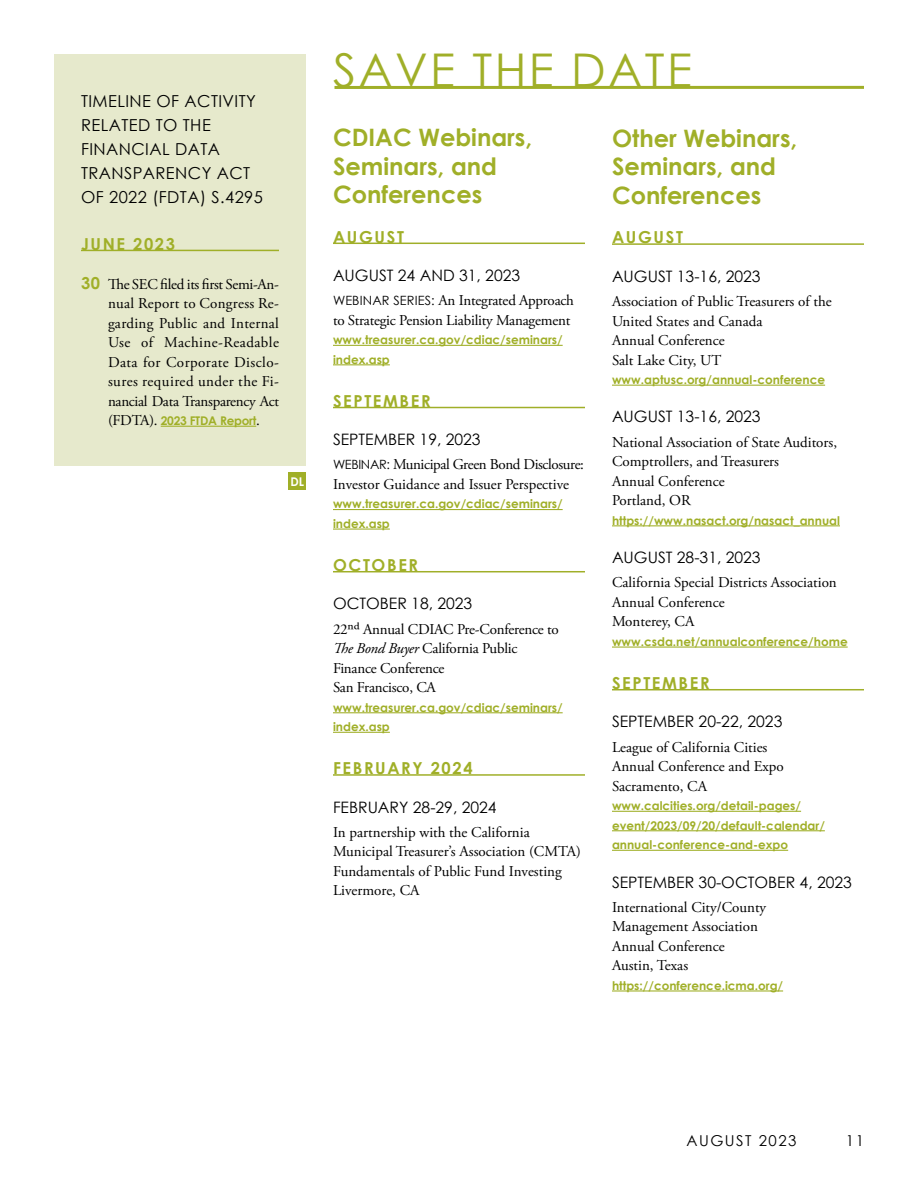
<style>
.page{position:relative;width:918px;height:1188px;background:#fff}
.page>*{position:absolute;margin:0;border:0;box-sizing:border-box;transform-origin:0 0}
.M_Masthead{font:46.5px "Century Gothic";letter-spacing:.05em;color:#a0af28}
.M_Head{font:700 24px/28.8px "Century Gothic";color:#a0af28}
.M_Subhead_1{font:16.5px/24px "Century Gothic";letter-spacing:.025em;color:#000}
.M_Save_the_Date_Subhead_1{font:700 16.5px "Century Gothic";letter-spacing:.1em;color:#a0af28}
.M_Save_the_Date_Subhead_2{font:15.75px "Century Gothic";color:#000}
.M_Body_No_Justify{font:15px/19.5px "Adobe Garamond Pro";color:#000}
.M_Dodd-Frank_Bullets-_no_rule{font:15px/19.5px "Adobe Garamond Pro";letter-spacing:.02em;color:#000;text-align:justify}
.t1{font:15px "Century Gothic";letter-spacing:.1em;color:#000}
.M_Body_No_Justify-2{font:700 12px/19.5px "Century Gothic";color:#a0af28}
.M_Dodd-Frank_Bullets-_no_rule-2{font:700 12px "Century Gothic";letter-spacing:-.02em;color:#a0af28}
.t2{font:700 12px "Century Gothic";color:#fff}
.s1{font-family:"Century Gothic";font-weight:700;font-size:16.5px;color:#a0af28}
.s2{font-family:"Adobe Garamond Pro";font-weight:400;font-size:15px;color:#000}
.s3{font-family:"Century Gothic";font-size:12.75px}
.s4{font-style:italic}
</style>
<div class="page">
<hr style="left:334px;top:86px;width:530px;height:3px;background:#a0af28">
<hr style="left:612px;top:243px;width:252px;height:2px;background:#a0af28">
<hr style="left:612px;top:385px;width:213px;height:1px;background:#a0af28">
<hr style="left:612px;top:525px;width:228px;height:1px;background:#a0af28">
<hr style="left:612px;top:647px;width:236px;height:1px;background:#a0af28">
<hr style="left:612px;top:689px;width:252px;height:1px;background:#a0af28">
<hr style="left:612px;top:811px;width:189px;height:1px;background:#a0af28">
<hr style="left:612px;top:830px;width:213px;height:1px;background:#a0af28">
<hr style="left:612px;top:850px;width:176px;height:1px;background:#a0af28">
<hr style="left:612px;top:990px;width:171px;height:2px;background:#a0af28">
<hr style="left:333px;top:243px;width:252px;height:1px;background:#a0af28">
<hr style="left:333px;top:345px;width:230px;height:1px;background:#a0af28">
<hr style="left:333px;top:364px;width:57px;height:1px;background:#a0af28">
<hr style="left:333px;top:407px;width:252px;height:1px;background:#a0af28">
<hr style="left:333px;top:509px;width:230px;height:1px;background:#a0af28">
<hr style="left:333px;top:529px;width:57px;height:1px;background:#a0af28">
<hr style="left:333px;top:571px;width:252px;height:1px;background:#a0af28">
<hr style="left:333px;top:712px;width:230px;height:1px;background:#a0af28">
<hr style="left:333px;top:732px;width:57px;height:1px;background:#a0af28">
<hr style="left:333px;top:774px;width:252px;height:2px;background:#a0af28">
<div style="left:54px;top:54px;width:252px;height:412px;background:#e6e9cc"></div>
<hr style="left:81px;top:250px;width:198px;height:1px;background:#a0af28">
<hr style="left:161px;top:426px;width:95px;height:1px;background:#a0af28">
<div style="left:288px;top:472px;width:18px;height:18px;background:#a0af28"></div>
<p class="M_Subhead_1" style="left:81px;top:89px;width:183px">TIMELINE OF ACTIVITY<br>RELATED TO THE<br>FINANCIAL DATA<br>TRANSPARENCY ACT<br>OF 2022 (FDTA) S.4295</p>
<p class="M_Save_the_Date_Subhead_1" style="left:81px;top:231px;width:96px">JUNE 2023</p>
<p class="M_Dodd-Frank_Bullets-_no_rule" style="left:108px;top:275px;width:173px;text-indent:-27px"><span class="s1">30</span> The SEC filed its first Semi-An&shy;nual Report to Congress Re&shy;garding Public and Internal Use of Machine-Readable Data for Corporate Disclo&shy;sures required under the Fi&shy;nancial Data Transparency Act</p>
<p class="M_Dodd-Frank_Bullets-_no_rule-2" style="left:108px;top:412px;width:154px"><span class="s2">(FDTA).</span> 2023 FTDA Report<span class="s2">.</span></p>
<p class="t2" style="left:290px;top:472px;width:15px">DL</p>
<p class="M_Masthead" style="left:333px;top:38px;width:361px">SAVE THE DATE</p>
<p class="M_Head" style="left:333px;top:122px;width:201px">CDIAC Webinars,<br>Seminars, and<br>Conferences</p>
<p class="M_Save_the_Date_Subhead_1" style="left:333px;top:224px;width:72px">AUGUST</p>
<p class="M_Save_the_Date_Subhead_2" style="left:333px;top:264px;width:189px">AUGUST 24 AND 31, 2023</p>
<p class="M_Body_No_Justify" style="left:333px;top:291px;width:243px"><span class="s3">WEBINAR SERIES:</span> An Integrated Approach to Strategic Pension Liability Management</p>
<p class="M_Body_No_Justify-2" style="left:333px;top:330px;width:231px">www.treasurer.ca.gov/cdiac/seminars/ index.asp</p>
<p class="M_Save_the_Date_Subhead_1" style="left:333px;top:388px;width:99px">SEPTEMBER</p>
<p class="M_Save_the_Date_Subhead_2" style="left:333px;top:428px;width:149px">SEPTEMBER 19, 2023</p>
<p class="M_Body_No_Justify" style="left:333px;top:455px;width:253px"><span class="s3">WEBINAR:</span> Municipal Green Bond Disclosure:<br>Investor Guidance and Issuer Perspective</p>
<p class="M_Body_No_Justify-2" style="left:333px;top:494px;width:231px">www.treasurer.ca.gov/cdiac/seminars/ index.asp</p>
<p class="M_Save_the_Date_Subhead_1" style="left:333px;top:552px;width:87px">OCTOBER</p>
<p class="M_Save_the_Date_Subhead_2" style="left:333px;top:593px;width:141px">OCTOBER 18, 2023</p>
<p class="M_Body_No_Justify" style="left:333px;top:620px;width:227px">22nd Annual CDIAC Pre-Conference to<br><span class="s4">The Bond Buyer</span> California Public<br>Finance Conference<br>San Francisco, CA</p>
<p class="M_Body_No_Justify-2" style="left:333px;top:697px;width:231px">www.treasurer.ca.gov/cdiac/seminars/ index.asp</p>
<p class="M_Save_the_Date_Subhead_1" style="left:333px;top:756px;width:141px">FEBRUARY 2024</p>
<p class="M_Save_the_Date_Subhead_2" style="left:333px;top:796px;width:165px">FEBRUARY 28-29, 2024</p>
<p class="M_Body_No_Justify" style="left:333px;top:823px;width:250px">In partnership with the California Municipal Treasurer’s Association (CMTA)<br>Fundamentals of Public Fund Investing Livermore, CA</p>
<p class="M_Head" style="left:612px;top:122px;width:187px">Other Webinars,<br>Seminars, and<br>Conferences</p>
<p class="M_Save_the_Date_Subhead_1" style="left:612px;top:225px;width:72px">AUGUST</p>
<p class="M_Save_the_Date_Subhead_2" style="left:612px;top:265px;width:150px">AUGUST 13-16, 2023</p>
<p class="M_Body_No_Justify" style="left:612px;top:292px;width:221px">Association of Public Treasurers of the<br>United States and Canada<br>Annual Conference<br>Salt Lake City, UT</p>
<p class="M_Body_No_Justify-2" style="left:612px;top:369px;width:215px">www.aptusc.org/annual-conference</p>
<p class="M_Save_the_Date_Subhead_2" style="left:612px;top:406px;width:150px">AUGUST 13-16, 2023</p>
<p class="M_Body_No_Justify" style="left:612px;top:433px;width:227px">National Association of State Auditors,<br>Comptrollers, and Treasurers<br>Annual Conference<br>Portland, OR</p>
<p class="M_Body_No_Justify-2" style="left:612px;top:510px;width:229px">https://www.nasact.org/nasact_annual</p>
<p class="M_Save_the_Date_Subhead_2" style="left:612px;top:546px;width:150px">AUGUST 28-31, 2023</p>
<p class="M_Body_No_Justify" style="left:612px;top:573px;width:226px">California Special Districts Association<br>Annual Conference<br>Monterey, CA</p>
<p class="M_Body_No_Justify-2" style="left:612px;top:631px;width:237px">www.csda.net/annualconference/home</p>
<p class="M_Save_the_Date_Subhead_1" style="left:612px;top:670px;width:99px">SEPTEMBER</p>
<p class="M_Save_the_Date_Subhead_2" style="left:612px;top:711px;width:172px">SEPTEMBER 20-22, 2023</p>
<p class="M_Body_No_Justify" style="left:612px;top:738px;width:173px">League of California Cities<br>Annual Conference and Expo<br>Sacramento, CA</p>
<p class="M_Body_No_Justify-2" style="left:612px;top:796px;width:214px">www.calcities.org/detail-pages/ event/2023/09/20/default-calendar/ annual-conference-and-expo</p>
<p class="M_Save_the_Date_Subhead_2" style="left:612px;top:871px;width:241px">SEPTEMBER 30-OCTOBER 4, 2023</p>
<p class="M_Body_No_Justify" style="left:612px;top:898px;width:156px">International City/County<br>Management Association<br>Annual Conference<br>Austin, Texas</p>
<p class="M_Body_No_Justify-2" style="left:612px;top:975px;width:173px">https://conference.icma.org/</p>
<p class="t1" style="left:686px;top:1130px;width:112px">AUGUST 2023</p>
<p class="t1" style="left:846px;top:1130px;width:20px">11</p>
</div>
